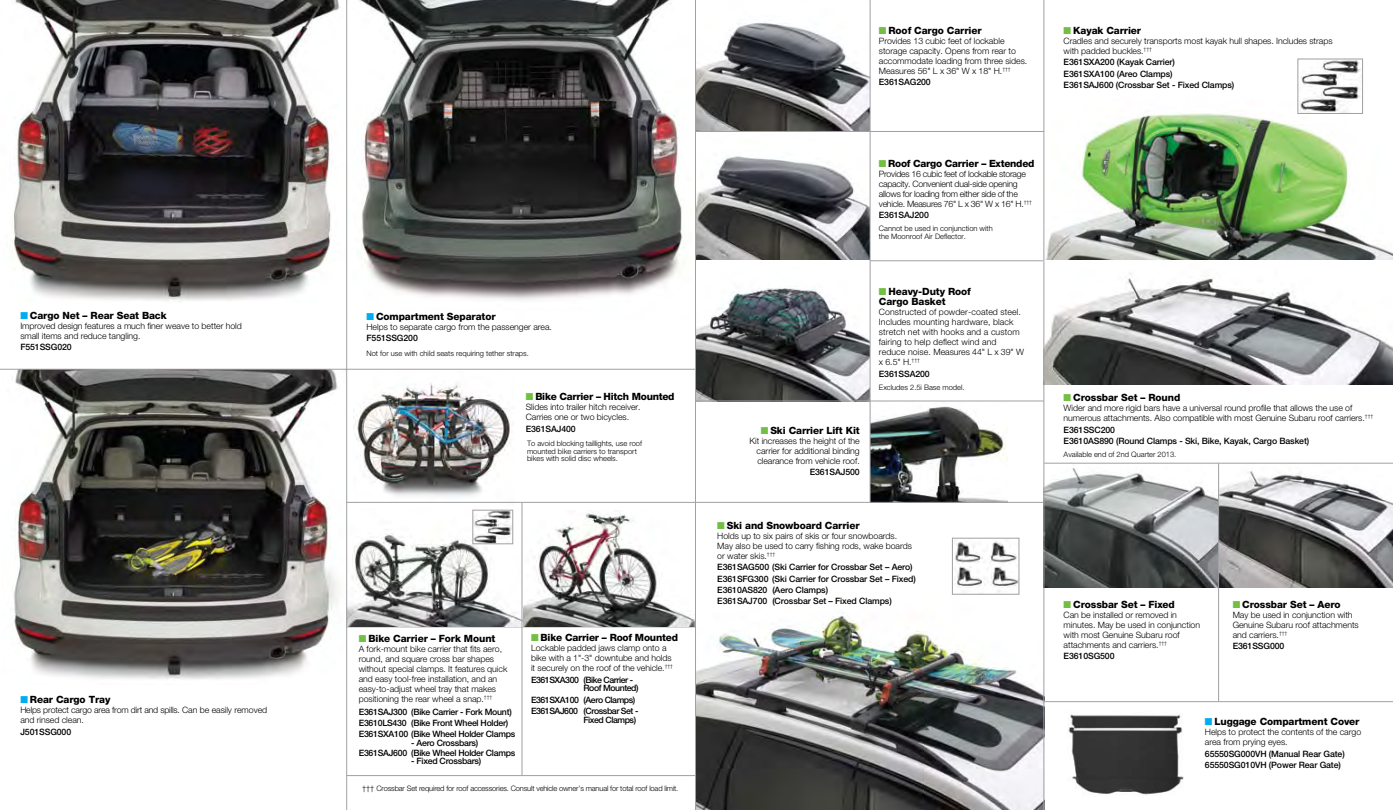
<style>
.page{position:relative;width:1393px;height:810px;background:#fff}
.page>*{position:absolute;margin:0;border:0;box-sizing:border-box;transform-origin:0 0}
.t1{font:800 10px/10px "Helvetica Neue";letter-spacing:-.01em;color:#000}
.t2{font:300 8.75px/10px "Helvetica Neue";letter-spacing:-.005em;color:#000}
.t3{font:500 8.75px/11.2px "Helvetica Neue";letter-spacing:-.01em;color:#000}
.t4{font:500 8.75px/11.5px "Helvetica Neue";letter-spacing:-.03em;color:#000}
.t5{font:300 8.75px/10px "Helvetica Neue";letter-spacing:-.03em;color:#000}
.t6{font:500 8.75px/8.8px "Helvetica Neue";letter-spacing:-.05em;color:#000}
.t7{font:300 7.5px/7.5px "Helvetica Neue";color:#000}
.t8{font:300 7.5px "Helvetica Neue";letter-spacing:-.02em;color:#000}
.s1{color:#00aeef}
.s2{color:#72bf44}
</style>
<div class="page">
<img style="left:696px;top:539px;width:347px;height:271px">
<img style="left:12px;top:0;width:328px;height:302px">
<img style="left:954px;top:540px;width:63px;height:53px">
<div style="left:952px;top:538px;width:67px;height:57px;border:1px solid #a1a0a4"></div>
<img style="left:871px;top:406px;width:136px;height:96px">
<img style="left:359px;top:0;width:325px;height:300px">
<img style="left:13px;top:370px;width:325px;height:309px">
<img style="left:696px;top:0;width:174px;height:131px">
<img style="left:696px;top:135px;width:174px;height:125px">
<img style="left:353px;top:383px;width:162px;height:119px">
<img style="left:1044px;top:97px;width:349px;height:163px">
<img style="left:1299px;top:60px;width:62px;height:52px">
<div style="left:1297px;top:58px;width:66px;height:56px;border:1px solid #a1a0a4"></div>
<hr style="left:695px;top:131px;width:349px;height:1px;background:#a1a0a4">
<hr style="left:346px;top:502px;width:698px;height:1px;background:#a1a0a4">
<hr style="left:346px;top:627px;width:349px;height:1px;background:#a1a0a4">
<hr style="left:346px;top:775px;width:349px;height:1px;background:#a1a0a4">
<hr style="left:695px;top:260px;width:698px;height:1px;background:#a1a0a4">
<svg style="left:1044px;top:261px;width:349px;height:123px"></svg>
<img style="left:1044px;top:464px;width:174px;height:123px">
<img style="left:1068px;top:714px;width:116px;height:81px">
<svg style="left:1219px;top:471px;width:174px;height:116px"></svg>
<hr style="left:1044px;top:463px;width:349px;height:1px;background:#a1a0a4">
<hr style="left:1044px;top:701px;width:349px;height:1px;background:#a1a0a4">
<img style="left:523px;top:512px;width:172px;height:115px">
<img style="left:347px;top:508px;width:175px;height:119px">
<img style="left:474px;top:512px;width:37px;height:30px">
<div style="left:472px;top:510px;width:41px;height:34px;border:1px solid #a1a0a4"></div>
<hr style="left:0;top:369px;width:696px;height:1px;background:#a1a0a4">
<svg style="left:696px;top:261px;width:174px;height:140px"></svg>
<hr style="left:346px;top:0;width:1px;height:810px;background:#a1a0a4">
<hr style="left:522px;top:502px;width:1px;height:273px;background:#a1a0a4">
<hr style="left:695px;top:401px;width:349px;height:1px;background:#a1a0a4">
<hr style="left:695px;top:0;width:1px;height:810px;background:#a1a0a4">
<hr style="left:1043px;top:0;width:1px;height:810px;background:#a1a0a4">
<hr style="left:870px;top:0;width:1px;height:503px;background:#a1a0a4">
<hr style="left:1218px;top:463px;width:1px;height:238px;background:#a1a0a4">
<p class="t1" style="left:20px;top:310px;width:148px"><span class="s1">■</span> Cargo Net – Rear Seat Back</p>
<p class="t2" style="left:20px;top:321px;width:223px">Improved design features a much finer weave to better hold small items and reduce tangling.</p>
<p class="t3" style="left:20px;top:341px;width:53px">F551SSG020</p>
<p class="t1" style="left:20px;top:695px;width:92px"><span class="s1">■</span> Rear Cargo Tray</p>
<p class="t2" style="left:20px;top:705px;width:248px">Helps protect cargo area from dirt and spills. Can be easily removed and rinsed clean.</p>
<p class="t3" style="left:20px;top:726px;width:52px">J501SSG000</p>
<p class="t1" style="left:366px;top:311px;width:131px"><span class="s1">■</span> Compartment Separator</p>
<p class="t2" style="left:366px;top:321px;width:187px">Helps to separate cargo from the passenger area.</p>
<p class="t3" style="left:366px;top:332px;width:53px">F551SSG200</p>
<p class="t7" style="left:366px;top:349px;width:164px">Not for use with child seats requiring tether straps.</p>
<p class="t1" style="left:526px;top:392px;width:150px"><span class="s2">■</span> Bike Carrier – Hitch Mounted</p>
<p class="t2" style="left:526px;top:402px;width:116px">Slides into trailer hitch receiver.<br>Carries one or two bicycles.</p>
<p class="t3" style="left:526px;top:423px;width:51px">E361SAJ400</p>
<p class="t7" style="left:527px;top:440px;width:117px">To avoid blocking taillights, use roof mounted bike carriers to transport bikes with solid disc wheels.</p>
<p class="t1" style="left:359px;top:633px;width:138px"><span class="s2">■</span> Bike Carrier – Fork Mount</p>
<p class="t2" style="left:359px;top:644px;width:150px">A fork-mount bike carrier that fits aero, round, and square cross bar shapes without special clamps. It features quick and easy tool-free installation, and an easy-to-adjust wheel tray that makes positioning the rear wheel a snap.<sup>†††</sup></p>
<p class="t4" style="left:359px;top:706px;width:158px">E361SAJ300 (Bike Carrier - Fork Mount)<br>E3610LS430 (Bike Front Wheel Holder)<br>E361SXA100 (Bike Wheel Holder Clamps</p>
<p class="t4" style="left:359px;top:738px;width:158px;line-height:10.2px;text-indent:52px">- Aero Crossbars)<br>E361SAJ600 (Bike Wheel Holder Clamps</p>
<p class="t4" style="left:411px;top:755px;width:71px">- Fixed Crossbars)</p>
<p class="t1" style="left:531px;top:633px;width:149px"><span class="s2">■</span> Bike Carrier – Roof Mounted</p>
<p class="t2" style="left:531px;top:643px;width:144px">Lockable padded jaws clamp onto a bike with a 1"-3" downtube and holds it securely on the roof of the vehicle.<sup>†††</sup></p>
<p class="t6" style="left:583px;top:675px;width:57px;text-indent:-52px">E361SXA300 (Bike Carrier -<br>Roof Mounted)</p>
<p class="t6" style="left:531px;top:694px;width:109px;line-height:11.5px">E361SXA100 (Aero Clamps)<br>E361SAJ600 (Crossbar Set -</p>
<p class="t6" style="left:583px;top:715px;width:54px">Fixed Clamps)</p>
<p class="t8" style="left:362px;top:784px;width:318px">††† Crossbar Set required for roof accessories. Consult vehicle owner’s manual for total roof load limit.</p>
<p class="t1" style="left:879px;top:26px;width:104px"><span class="s2">■</span> Roof Cargo Carrier</p>
<p class="t2" style="left:879px;top:36px;width:150px">Provides 13 cubic feet of lockable storage capacity. Opens from rear to accommodate loading from three sides.<br>Measures 56" L x 36" W x 18" H.<sup>†††</sup></p>
<p class="t3" style="left:879px;top:77px;width:53px">E361SAG200</p>
<p class="t1" style="left:879px;top:158px;width:157px"><span class="s2">■</span> Roof Cargo Carrier – Extended</p>
<p class="t5" style="left:879px;top:168px;width:154px">Provides 16 cubic feet of lockable storage capacity. Convenient dual-side opening allows for loading from either side of the vehicle. Measures 76" L x 36" W x 16" H.<sup>†††</sup></p>
<p class="t3" style="left:879px;top:209px;width:51px">E361SAJ200</p>
<p class="t7" style="left:879px;top:225px;width:115px">Cannot be used in conjunction with the Moonroof Air Deflector.</p>
<p class="t1" style="left:761px;top:425px;width:101px"><span class="s2">■</span> Ski Carrier Lift Kit</p>
<p class="t2" style="left:757px;top:436px;width:105px;text-align:justify;text-indent:-7px">Kit increases the height of the carrier for additional binding clearance from vehicle roof.</p>
<p class="t3" style="left:810px;top:466px;width:51px">E361SAJ500</p>
<p class="t1" style="left:879px;top:287px;width:93px"><span class="s2">■</span> Heavy-Duty Roof<br>Cargo Basket</p>
<p class="t2" style="left:879px;top:307px;width:147px">Constructed of powder-coated steel.<br>Includes mounting hardware, black stretch net with hooks and a custom fairing to help deflect wind and reduce noise. Measures 44" L x 39" W x 6.5" H.<sup>†††</sup></p>
<p class="t3" style="left:879px;top:368px;width:52px">E361SSA200</p>
<p class="t7" style="left:879px;top:383px;width:87px">Excludes 2.5i Base model.</p>
<p class="t1" style="left:717px;top:520px;width:144px"><span class="s2">■</span> Ski and Snowboard Carrier</p>
<p class="t2" style="left:717px;top:531px;width:196px">Holds up to six pairs of skis or four snowboards.<br>May also be used to carry fishing rods, wake boards or water skis.<sup>†††</sup></p>
<p class="t3" style="left:717px;top:561px;width:200px">E361SAG500 (Ski Carrier for Crossbar Set – Aero)<br>E361SFG300 (Ski Carrier for Crossbar Set – Fixed)<br>E3610AS820 (Aero Clamps)<br>E361SAJ700 (Crossbar Set – Fixed Clamps)</p>
<p class="t1" style="left:1063px;top:26px;width:79px"><span class="s2">■</span> Kayak Carrier</p>
<p class="t2" style="left:1063px;top:36px;width:270px">Cradles and securely transports most kayak hull shapes. Includes straps with padded buckles.<sup>†††</sup></p>
<p class="t3" style="left:1063px;top:57px;width:172px">E361SXA200 (Kayak Carrier)<br>E361SXA100 (Areo Clamps)<br>E361SAJ600 (Crossbar Set - Fixed Clamps)</p>
<p class="t1" style="left:1063px;top:393px;width:118px"><span class="s2">■</span> Crossbar Set – Round</p>
<p class="t2" style="left:1063px;top:403px;width:311px">Wider and more rigid bars have a universal round profile that allows the use of numerous attachments. Also compatible with most Genuine Subaru roof carriers.<sup>†††</sup></p>
<p class="t3" style="left:1064px;top:424px;width:247px">E361SSC200<br>E3610AS890 (Round Clamps - Ski, Bike, Kayak, Cargo Basket)</p>
<p class="t7" style="left:1063px;top:450px;width:114px">Available end of 2nd Quarter 2013.</p>
<p class="t1" style="left:1063px;top:599px;width:113px"><span class="s2">■</span> Crossbar Set – Fixed</p>
<p class="t2" style="left:1063px;top:610px;width:138px">Can be installed or removed in minutes. May be used in conjunction with most Genuine Subaru roof attachments and carriers.<sup>†††</sup></p>
<p class="t3" style="left:1063px;top:650px;width:52px">E3610SG500</p>
<p class="t1" style="left:1233px;top:599px;width:110px"><span class="s2">■</span> Crossbar Set – Aero</p>
<p class="t2" style="left:1233px;top:610px;width:128px">May be used in conjunction with<br>Genuine Subaru roof attachments and carriers.<sup>†††</sup></p>
<p class="t3" style="left:1233px;top:640px;width:53px">E361SSG000</p>
<p class="t1" style="left:1205px;top:717px;width:156px"><span class="s1">■</span> Luggage Compartment Cover</p>
<p class="t2" style="left:1205px;top:727px;width:158px">Helps to protect the contents of the cargo area from prying eyes.</p>
<p class="t3" style="left:1205px;top:748px;width:141px">65550SG000VH (Manual Rear Gate)<br>65550SG010VH (Power Rear Gate)</p>
</div>
